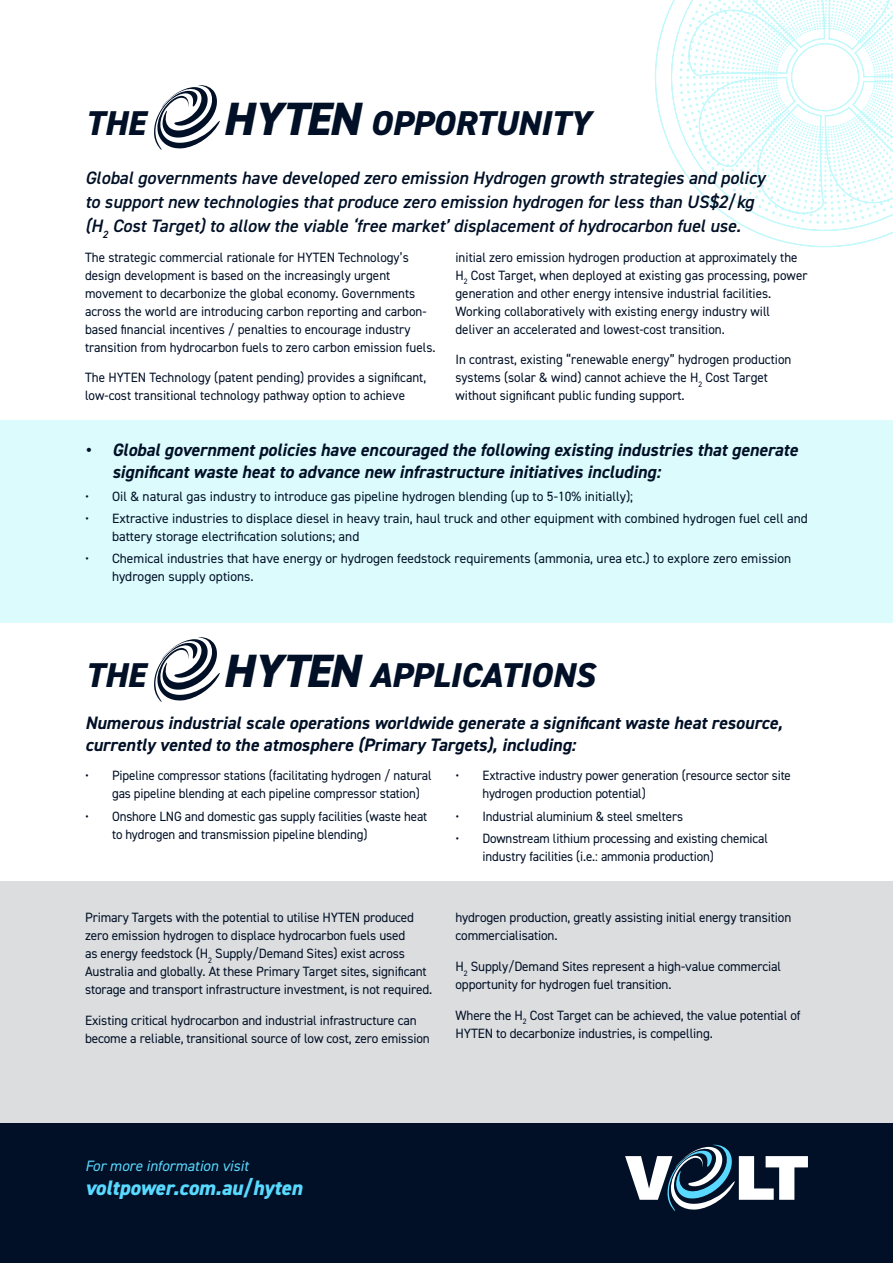
<style>
.page{position:relative;width:893px;height:1263px;background:#fff}
.page>*{position:absolute;margin:0;border:0;box-sizing:border-box;transform-origin:0 0}
.t1{font:italic 800 46.8px "DIN2014";letter-spacing:-.01em;color:#011026}
.pAGE_tITLE{font:italic 800 34.5px "DIN2014";color:#011026}
.t2{font:italic 800 21px "DIN2014";color:#59d9ff}
.OTHER{font:italic 700 18px/22.5px "DIN2014";color:#011026}
.Subhead{font:italic 600 18px/24px "DIN2014";color:#011026}
.t3{font:italic 15px "DIN2014";color:#59d9ff}
.BODY{font:13.5px/18px "DIN2014";color:#011026}
.OTHER-2{font:13.5px/18px "DIN2014";letter-spacing:-.01em;color:#011026}
.BODY-2{font:13.5px/18px "DIN2014";color:#011026;scale:.96 1}
</style>
<div class="page">
<svg style="left:655px;top:0;width:24px;height:164px"></svg>
<svg style="left:679px;top:0;width:214px;height:248px"></svg>
<div style="left:0;top:1112px;width:893px;height:151px;background:#011026"></div>
<div style="left:0;top:881px;width:893px;height:242px;background:#dcdddf"></div>
<div style="left:0;top:420px;width:893px;height:203px;background:#dbfbfd"></div>
<svg style="left:625px;top:1144px;width:183px;height:67px"></svg>
<svg style="left:154px;top:85px;width:66px;height:65px"></svg>
<svg style="left:154px;top:637px;width:66px;height:65px"></svg>
<p class="pAGE_tITLE" style="left:85px;top:100px;width:61px">THE</p>
<p class="t1" style="left:223px;top:88px;width:139px">HYTEN</p>
<p class="pAGE_tITLE" style="left:370px;top:100px;width:222px">OPPORTUNITY</p>
<p class="Subhead" style="left:85px;top:165px;width:681px">Global governments have developed zero emission Hydrogen growth strategies and policy to support new technologies that produce zero emission hydrogen for less than US$2/kg (H<sub>2</sub> Cost Target) to allow the viable ‘free market’ displacement of hydrocarbon fuel use.</p>
<p class="BODY" style="left:85px;top:248px;width:352px">The strategic commercial rationale for HYTEN Technology’s design development is based on the increasingly urgent movement to decarbonize the global economy. Governments across the world are introducing carbon reporting and carbon&shy;based financial incentives / penalties to encourage industry transition from hydrocarbon fuels to zero carbon emission fuels.</p>
<p class="BODY" style="left:85px;top:368px;width:343px">The HYTEN Technology (patent pending) provides a significant, low-cost transitional technology pathway option to achieve</p>
<p class="BODY" style="left:455px;top:248px;width:354px">initial zero emission hydrogen production at approximately the H<sub>2</sub> Cost Target, when deployed at existing gas processing, power generation and other energy intensive industrial facilities.<br>Working collaboratively with existing energy industry will deliver an accelerated and lowest-cost transition.</p>
<p class="BODY" style="left:455px;top:350px;width:337px">In contrast, existing “renewable energy” hydrogen production systems (solar &amp; wind) cannot achieve the H<sub>2</sub> Cost Target without significant public funding support.</p>
<p class="OTHER" style="left:112px;top:438px;width:687px;text-indent:-27px">• Global government policies have encouraged the following existing industries that generate significant waste heat to advance new infrastructure initiatives including:</p>
<p class="BODY" style="left:85px;top:487px;width:550px">• Oil &amp; natural gas industry to introduce gas pipeline hydrogen blending (up to 5-10% initially);</p>
<p class="BODY" style="left:112px;top:509px;width:697px;text-indent:-27px">• Extractive industries to displace diesel in heavy train, haul truck and other equipment with combined hydrogen fuel cell and battery storage electrification solutions; and</p>
<p class="BODY" style="left:112px;top:549px;width:681px;text-indent:-27px">• Chemical industries that have energy or hydrogen feedstock requirements (ammonia, urea etc.) to explore zero emission hydrogen supply options.</p>
<p class="pAGE_tITLE" style="left:85px;top:652px;width:61px">THE</p>
<p class="t1" style="left:223px;top:640px;width:139px">HYTEN</p>
<p class="pAGE_tITLE" style="left:370px;top:652px;width:226px">APPLICATIONS</p>
<p class="OTHER" style="left:85px;top:711px;width:699px">Numerous industrial scale operations worldwide generate a significant waste heat resource, currently vented to the atmosphere (Primary Targets), including:</p>
<p class="BODY-2" style="left:112px;top:766px;width:334px;text-indent:-27px">• Pipeline compressor stations (facilitating hydrogen / natural gas pipeline blending at each pipeline compressor station)</p>
<p class="BODY-2" style="left:112px;top:807px;width:330px;text-indent:-27px">• Onshore LNG and domestic gas supply facilities (waste heat to hydrogen and transmission pipeline blending)</p>
<p class="OTHER-2" style="left:85px;top:908px;width:349px">Primary Targets with the potential to utilise HYTEN produced zero emission hydrogen to displace hydrocarbon fuels used<br>as energy feedstock (H<sub>2</sub> Supply/Demand Sites) exist across Australia and globally. At these Primary Target sites, significant storage and transport infrastructure investment, is not required.</p>
<p class="OTHER-2" style="left:85px;top:1011px;width:346px">Existing critical hydrocarbon and industrial infrastructure can become a reliable, transitional source of low cost, zero emission</p>
<p class="BODY-2" style="left:482px;top:766px;width:323px;text-indent:-27px">• Extractive industry power generation (resource sector site hydrogen production potential)</p>
<p class="BODY-2" style="left:455px;top:807px;width:239px">• Industrial aluminium &amp; steel smelters</p>
<p class="BODY-2" style="left:482px;top:829px;width:299px;text-indent:-27px">• Downstream lithium processing and existing chemical industry facilities (i.e.: ammonia production)</p>
<p class="OTHER-2" style="left:455px;top:908px;width:337px">hydrogen production, greatly assisting initial energy transition commercialisation.</p>
<p class="OTHER-2" style="left:455px;top:957px;width:327px">H<sub>2</sub> Supply/Demand Sites represent a high-value commercial opportunity for hydrogen fuel transition.</p>
<p class="OTHER-2" style="left:455px;top:1006px;width:347px">Where the H<sub>2</sub> Cost Target can be achieved, the value potential of<br>HYTEN to decarbonize industries, is compelling.</p>
<p class="t3" style="left:85px;top:1156px;width:165px">For more information visit</p>
<p class="t2" style="left:85px;top:1173px;width:219px">voltpower.com.au/hyten</p>
</div>
